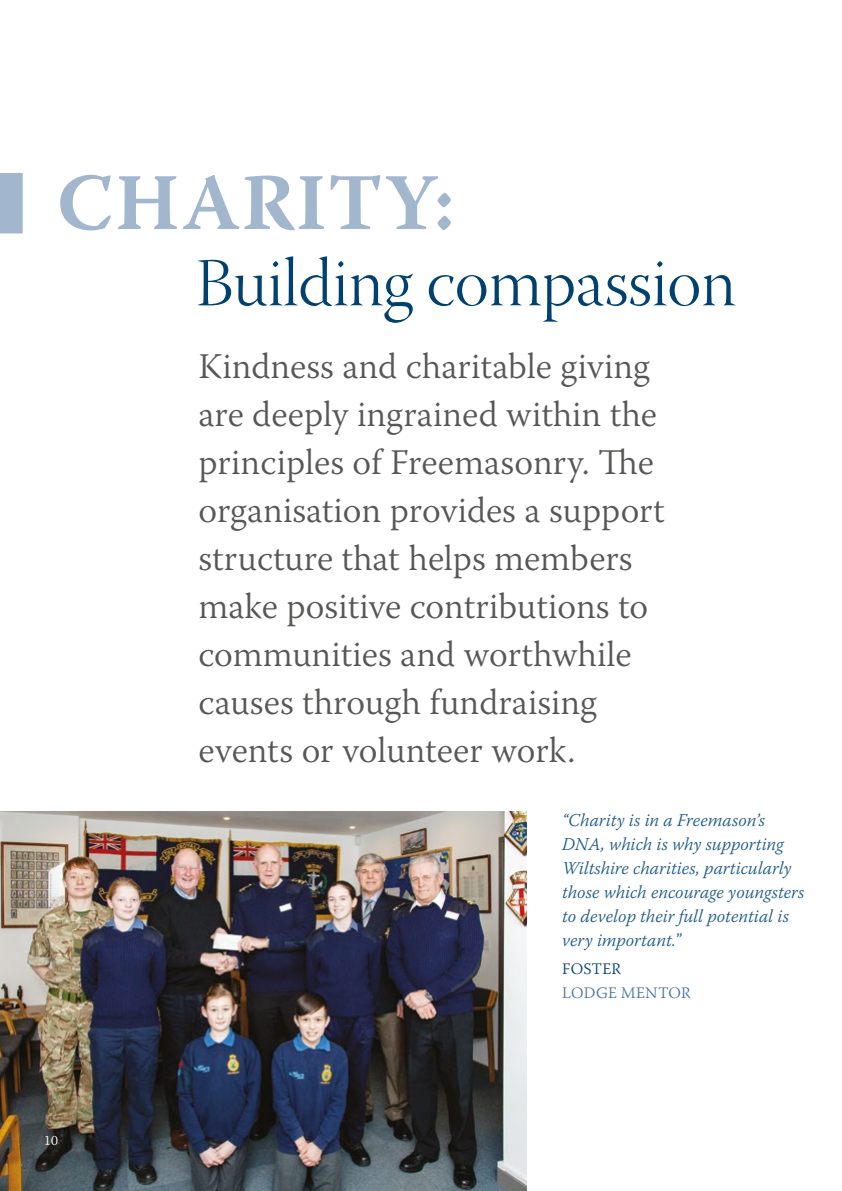
<style>
.page{position:relative;width:842px;height:1191px;background:#fff}
.page>*{position:absolute;margin:0;border:0;box-sizing:border-box;transform-origin:0 0}
.t1{font:700 80px "Warnock Pro";letter-spacing:.02em;color:#a2b7ce}
.t2{font:68px "Warnock Pro Light Disp";color:#004170}
.t3{font:300 36px/48px "Warnock Pro";color:#575756}
.t4{font:italic 300 18px/24px "Warnock Pro";color:#1d5b89}
.t5{font:300 16px "Warnock Pro";letter-spacing:.01em;color:#4a749e}
.t6{font:300 16px "Warnock Pro";letter-spacing:.01em;color:#004170}
.t7{font:300 14px "Warnock Pro";color:#fff}
.s1{font-style:normal}
</style>
<div class="page">
<img style="left:0;top:811px;width:526px;height:380px">
<svg style="left:0;top:173px;width:23px;height:60px"></svg>
<h1 class="t1" style="left:57px;top:154px;width:399px">CHARITY:</h1>
<h2 class="t2" style="left:196px;top:246px;width:542px">Building compassion</h2>
<p class="t3" style="left:198px;top:342px;width:468px">Kindness and charitable giving are deeply ingrained within the principles of Freemasonry. The organisation provides a support structure that helps members make positive contributions to communities and worthwhile causes through fundraising events or volunteer work.</p>
<p class="t7" style="left:44px;top:1132px;width:15px">10</p>
<p class="t4" style="left:562px;top:807px;width:244px">“Charity is in a Freemason’s<br>DNA, which is why supporting<br>Wiltshire charities, particularly those which encourage youngsters to develop their full potential is very important.<span class="s1">”</span></p>
<p class="t6" style="left:562px;top:958px;width:61px">FOSTER</p>
<p class="t5" style="left:562px;top:982px;width:130px">LODGE MENTOR</p>
</div>
